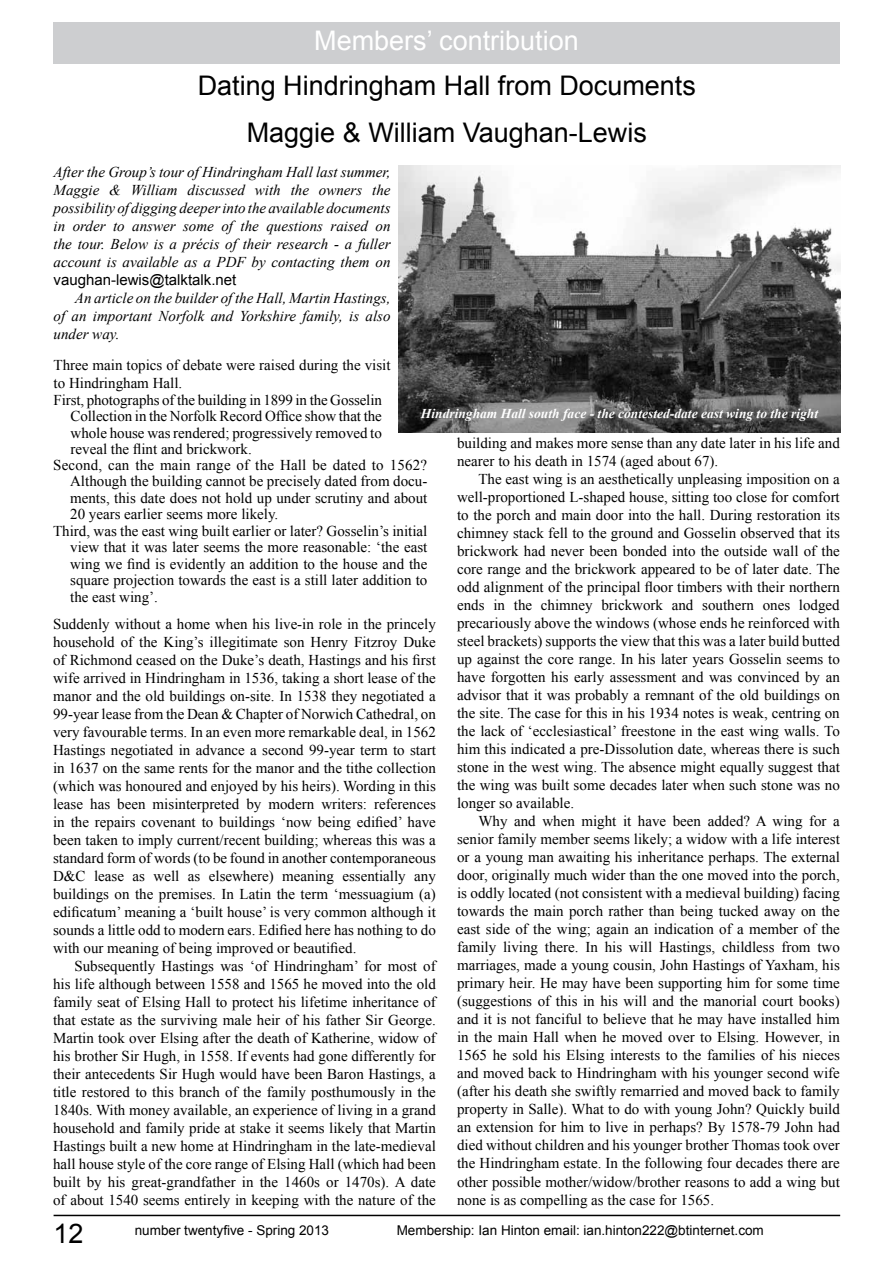
<style>
.page{position:relative;width:893px;height:1263px;background:#fff}
.page>*{position:absolute;margin:0;border:0;box-sizing:border-box;transform-origin:0 0}
.t1{font:27px/46.8px "Arial";color:#000;text-align:center}
.t2{font:27px "Arial";color:#fff}
.t3{font:15px/18px "Times New Roman";color:#000;text-align:justify}
.t4{font:italic 15px/18px "Times New Roman";color:#000;text-align:justify}
.t5{font:15px "Arial";color:#000}
.t6{font:13.5px "Arial";color:#000}
.t7{font:italic 700 13.5px "Times New Roman";color:#fff}
</style>
<div class="page">
<hr style="left:54px;top:1215px;width:786px;height:1px;background:#000">
<div style="left:54px;top:23px;width:786px;height:41px;background:#cdced0"></div>
<img style="left:399px;top:166px;width:441px;height:266px">
<h1 class="t2" style="left:314px;top:23px;width:266px">Members’ contribution</h1>
<h1 class="t1" style="left:198px;top:63px;width:500px">Dating Hindringham Hall from Documents<br>Maggie &amp; William Vaughan-Lewis</h1>
<p class="t4" style="left:54px;top:163px;width:338px">After the Group’s tour of Hindringham Hall last summer, Maggie &amp; William discussed with the owners the possibility of digging deeper into the available documents in order to answer some of the questions raised on the tour. Below is a précis of their research - a fuller account is available as a PDF by contacting them on</p>
<p class="t5" style="left:54px;top:270px;width:184px">vaughan-lewis@talktalk.net</p>
<p class="t4" style="left:54px;top:289px;width:338px;text-indent:21px">An article on the builder of the Hall, Martin Hastings, of an important Norfolk and Yorkshire family, is also under way.</p>
<p class="t3" style="left:54px;top:356px;width:338px">Three main topics of debate were raised during the visit to Hindringham Hall.</p>
<p class="t3" style="left:71px;top:391px;width:313px;line-height:16.5px;text-indent:-17px">First, photographs of the building in 1899 in the Gosselin Collection in the Norfolk Record Office show that the whole house was rendered; progressively removed to reveal the flint and brickwork.</p>
<p class="t7" style="left:421px;top:404px;width:399px">Hindringham Hall south face - the contested-date east wing to the right</p>
<p class="t3" style="left:53px;top:455px;width:375px">Second, can the main range of the Hall be dated to 1562?</p>
<p class="t3" style="left:70px;top:472px;width:359px">Although the building cannot be precisely dated from docu-</p>
<p class="t3" style="left:70px;top:488px;width:359px">ments, this date does not hold up under scrutiny and about</p>
<p class="t3" style="left:70px;top:505px;width:210px">20 years earlier seems more likely.</p>
<p class="t3" style="left:53px;top:521px;width:376px">Third, was the east wing built earlier or later? Gosselin’s initial</p>
<p class="t3" style="left:70px;top:538px;width:359px">view that it was later seems the more reasonable: ‘the east</p>
<p class="t3" style="left:70px;top:554px;width:359px">wing we find is evidently an addition to the house and the</p>
<p class="t3" style="left:70px;top:571px;width:359px">square projection towards the east is a still later addition to</p>
<p class="t3" style="left:70px;top:587px;width:89px">the east wing’.</p>
<p class="t3" style="left:53px;top:614px;width:384px">Suddenly without a home when his live-in role in the princely household of the King’s illegitimate son Henry Fitzroy Duke of Richmond ceased on the Duke’s death, Hastings and his first wife arrived in Hindringham in 1536, taking a short lease of the manor and the old buildings on-site. In 1538 they negotiated a 99-year lease from the Dean &amp; Chapter of Norwich Cathedral, on very favourable terms. In an even more remarkable deal, in 1562<br>Hastings negotiated in advance a second 99-year term to start in 1637 on the same rents for the manor and the tithe collection (which was honoured and enjoyed by his heirs). Wording in this lease has been misinterpreted by modern writers: references in the repairs covenant to buildings ‘now being edified’ have been taken to imply current/recent building; whereas this was a standard form of words (to be found in another contemporaneous D&amp;C lease as well as elsewhere) meaning essentially any buildings on the premises. In Latin the term ‘messuagium (a) edificatum’ meaning a ‘built house’ is very common although it sounds a little odd to modern ears. Edified here has nothing to do with our meaning of being improved or beautified.</p>
<p class="t3" style="left:53px;top:956px;width:384px;text-indent:21px">Subsequently Hastings was ‘of Hindringham’ for most of his life although between 1558 and 1565 he moved into the old family seat of Elsing Hall to protect his lifetime inheritance of that estate as the surviving male heir of his father Sir George.<br>Martin took over Elsing after the death of Katherine, widow of his brother Sir Hugh, in 1558. If events had gone differently for their antecedents Sir Hugh would have been Baron Hastings, a title restored to this branch of the family posthumously in the 1840s. With money available, an experience of living in a grand household and family pride at stake it seems likely that Martin Hastings built a new home at Hindringham in the late-medieval hall house style of the core range of Elsing Hall (which had been built by his great-grandfather in the 1460s or 1470s). A date of about 1540 seems entirely in keeping with the nature of the</p>
<p class="t3" style="left:457px;top:434px;width:384px">building and makes more sense than any date later in his life and nearer to his death in 1574 (aged about 67).</p>
<p class="t3" style="left:457px;top:470px;width:384px;text-indent:21px">The east wing is an aesthetically unpleasing imposition on a well-proportioned L-shaped house, sitting too close for comfort to the porch and main door into the hall. During restoration its chimney stack fell to the ground and Gosselin observed that its brickwork had never been bonded into the outside wall of the core range and the brickwork appeared to be of later date. The odd alignment of the principal floor timbers with their northern ends in the chimney brickwork and southern ones lodged precariously above the windows (whose ends he reinforced with steel brackets) supports the view that this was a later build butted up against the core range. In his later years Gosselin seems to have forgotten his early assessment and was convinced by an advisor that it was probably a remnant of the old buildings on the site. The case for this in his 1934 notes is weak, centring on the lack of ‘ecclesiastical’ freestone in the east wing walls. To him this indicated a pre-Dissolution date, whereas there is such stone in the west wing. The absence might equally suggest that the wing was built some decades later when such stone was no longer so available.</p>
<p class="t3" style="left:457px;top:812px;width:384px;text-indent:21px">Why and when might it have been added? A wing for a senior family member seems likely; a widow with a life interest or a young man awaiting his inheritance perhaps. The external door, originally much wider than the one moved into the porch, is oddly located (not consistent with a medieval building) facing towards the main porch rather than being tucked away on the east side of the wing; again an indication of a member of the family living there. In his will Hastings, childless from two marriages, made a young cousin, John Hastings of Yaxham, his primary heir. He may have been supporting him for some time (suggestions of this in his will and the manorial court books) and it is not fanciful to believe that he may have installed him in the main Hall when he moved over to Elsing. However, in 1565 he sold his Elsing interests to the families of his nieces and moved back to Hindringham with his younger second wife (after his death she swiftly remarried and moved back to family property in Salle). What to do with young John? Quickly build an extension for him to live in perhaps? By 1578-79 John had died without children and his younger brother Thomas took over the Hindringham estate. In the following four decades there are other possible mother/widow/brother reasons to add a wing but none is as compelling as the case for 1565.</p>
<h1 class="t1" style="left:54px;top:1210px;width:32px">12</h1>
<p class="t6" style="left:135px;top:1221px;width:196px">number twentyfive - Spring 2013</p>
<p class="t6" style="left:397px;top:1221px;width:369px">Membership: Ian Hinton email: ian.hinton222@btinternet.com</p>
</div>
